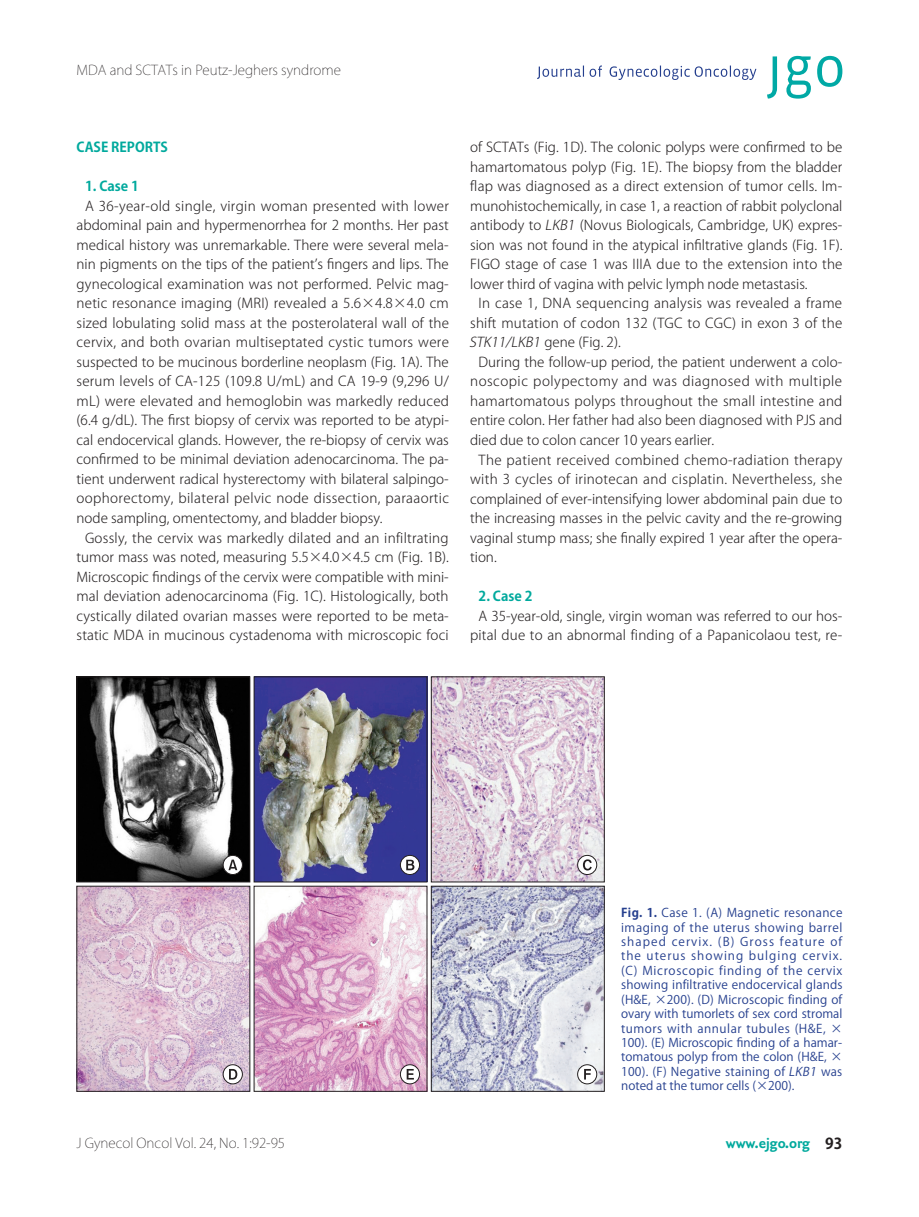
<style>
.page{position:relative;width:919px;height:1217px;background:#fff}
.page>*{position:absolute;margin:0;border:0;box-sizing:border-box;transform-origin:0 0}
.t1{font:700 15px "Nexus Sans";color:#00a99d}
.t2{font:300 13.5px/19.5px "Koz Go Pro";color:#231f20;text-align:justify}
.t3{font:200 13.5px "Koz Go Pro";color:#231f20}
.t4{font:700 13.5px "Koz Go Pro";color:#00a99d}
.t5{font:12px/14.4px "Koz Go Pro";letter-spacing:.005em;color:#253f8e;text-align:justify}
.s1{font-style:italic}
.s2{font-weight:700}
.s3{font-family:"Koz Go Pro";color:#231f20}
</style>
<div class="page">
<svg style="left:767px;top:56px;width:75px;height:43px"></svg>
<svg style="left:537px;top:65px;width:219px;height:15px"></svg>
<img style="left:77px;top:676px;width:527px;height:415px">
<svg style="left:223px;top:855px;width:19px;height:19px"></svg>
<div style="left:223px;top:854px;width:20px;height:20px;border:1px solid #231f20;border-radius:50%"></div>
<svg style="left:228px;top:859px;width:9px;height:11px"></svg>
<svg style="left:400px;top:855px;width:19px;height:19px"></svg>
<div style="left:400px;top:854px;width:20px;height:20px;border:1px solid #231f20;border-radius:50%"></div>
<svg style="left:406px;top:859px;width:8px;height:11px"></svg>
<svg style="left:577px;top:855px;width:19px;height:19px"></svg>
<div style="left:577px;top:854px;width:20px;height:20px;border:1px solid #231f20;border-radius:50%"></div>
<svg style="left:583px;top:859px;width:8px;height:11px"></svg>
<svg style="left:223px;top:1064px;width:19px;height:19px"></svg>
<div style="left:223px;top:1064px;width:20px;height:19px;border:1px solid #231f20;border-radius:50%"></div>
<svg style="left:229px;top:1068px;width:8px;height:11px"></svg>
<svg style="left:400px;top:1064px;width:19px;height:19px"></svg>
<div style="left:400px;top:1064px;width:20px;height:19px;border:1px solid #231f20;border-radius:50%"></div>
<svg style="left:406px;top:1068px;width:8px;height:11px"></svg>
<svg style="left:577px;top:1064px;width:19px;height:19px"></svg>
<div style="left:577px;top:1064px;width:20px;height:19px;border:1px solid #231f20;border-radius:50%"></div>
<svg style="left:584px;top:1068px;width:7px;height:11px"></svg>
<p class="t3" style="left:77px;top:61px;width:266px">MDA and SCTATs in Peutz-Jeghers syndrome</p>
<p class="t4" style="left:77px;top:139px;width:93px">CASE REPORTS</p>
<p class="t4" style="left:85px;top:178px;width:55px">1. Case 1</p>
<p class="t2" style="left:77px;top:196px;width:374px;text-indent:9px">A 36-year-old single, virgin woman presented with lower abdominal pain and hypermenorrhea for 2 months. Her past medical history was unremarkable. There were several mela&shy;nin pigments on the tips of the patient’s fingers and lips. The gynecological examination was not performed. Pelvic mag&shy;netic resonance imaging (MRI) revealed a 5.6×4.8×4.0 cm sized lobulating solid mass at the posterolateral wall of the cervix, and both ovarian multiseptated cystic tumors were suspected to be mucinous borderline neoplasm (Fig. 1A). The serum levels of CA-125 (109.8 U/mL) and CA 19-9 (9,296 U/ mL) were elevated and hemoglobin was markedly reduced (6.4 g/dL). The first biopsy of cervix was reported to be atypi&shy;cal endocervical glands. However, the re-biopsy of cervix was confirmed to be minimal deviation adenocarcinoma. The pa&shy;tient underwent radical hysterectomy with bilateral salpingo&shy;oophorectomy, bilateral pelvic node dissection, paraaortic node sampling, omentectomy, and bladder biopsy.</p>
<p class="t2" style="left:77px;top:527px;width:374px;text-indent:9px">Gossly, the cervix was markedly dilated and an infiltrating tumor mass was noted, measuring 5.5×4.0×4.5 cm (Fig. 1B).<br>Microscopic findings of the cervix were compatible with mini&shy;mal deviation adenocarcinoma (Fig. 1C). Histologically, both cystically dilated ovarian masses were reported to be meta&shy;static MDA in mucinous cystadenoma with microscopic foci</p>
<p class="t2" style="left:470px;top:137px;width:374px">of SCTATs (Fig. 1D). The colonic polyps were confirmed to be hamartomatous polyp (Fig. 1E). The biopsy from the bladder flap was diagnosed as a direct extension of tumor cells. Im&shy;munohistochemically, in case 1, a reaction of rabbit polyclonal antibody to <span class="s1">LKB1</span> (Novus Biologicals, Cambridge, UK) expres&shy;sion was not found in the atypical infiltrative glands (Fig. 1F).<br>FIGO stage of case 1 was IIIA due to the extension into the lower third of vagina with pelvic lymph node metastasis.</p>
<p class="t2" style="left:469px;top:294px;width:374px;text-indent:9px">In case 1, DNA sequencing analysis was revealed a frame shift mutation of codon 132 (TGC to CGC) in exon 3 of the <span class="s1">STK11/LKB1</span> gene (Fig. 2).</p>
<p class="t2" style="left:470px;top:352px;width:374px;text-indent:9px">During the follow-up period, the patient underwent a colo&shy;noscopic polypectomy and was diagnosed with multiple hamartomatous polyps throughout the small intestine and entire colon. Her father had also been diagnosed with PJS and died due to colon cancer 10 years earlier.</p>
<p class="t2" style="left:470px;top:450px;width:374px;text-indent:9px">The patient received combined chemo-radiation therapy with 3 cycles of irinotecan and cisplatin. Nevertheless, she complained of ever-intensifying lower abdominal pain due to the increasing masses in the pelvic cavity and the re-growing vaginal stump mass; she finally expired 1 year after the opera&shy;tion.</p>
<p class="t4" style="left:478px;top:587px;width:55px">2. Case 2</p>
<p class="t2" style="left:470px;top:606px;width:374px;text-align:right">A 35-year-old, single, virgin woman was referred to our hos&shy;pital due to an abnormal finding of a Papanicolaou test, re-</p>
<p class="t5" style="left:621px;top:905px;width:223px"><span class="s2">Fig. 1.</span> Case 1. (A) Magnetic resonance imaging of the uterus showing barrel shaped cervix. (B) Gross feature of the uterus showing bulging cervix. (C) Microscopic finding of the cervix showing infiltrative endocervical glands (H&amp;E, ×200). (D) Microscopic finding of ovary with tumorlets of sex cord stromal tumors with annular tubules (H&amp;E, × 100). (E) Microscopic finding of a hamar&shy;tomatous polyp from the colon (H&amp;E, × 100). (F) Negative staining of <span class="s1">LKB1</span> was noted at the tumor cells (×200).</p>
<p class="t3" style="left:77px;top:1133px;width:210px">J Gynecol Oncol Vol. 24, No. 1:92-95</p>
<p class="t1" style="left:725px;top:1133px;width:118px">www.ejgo.org <span class="s3">93</span></p>
</div>
